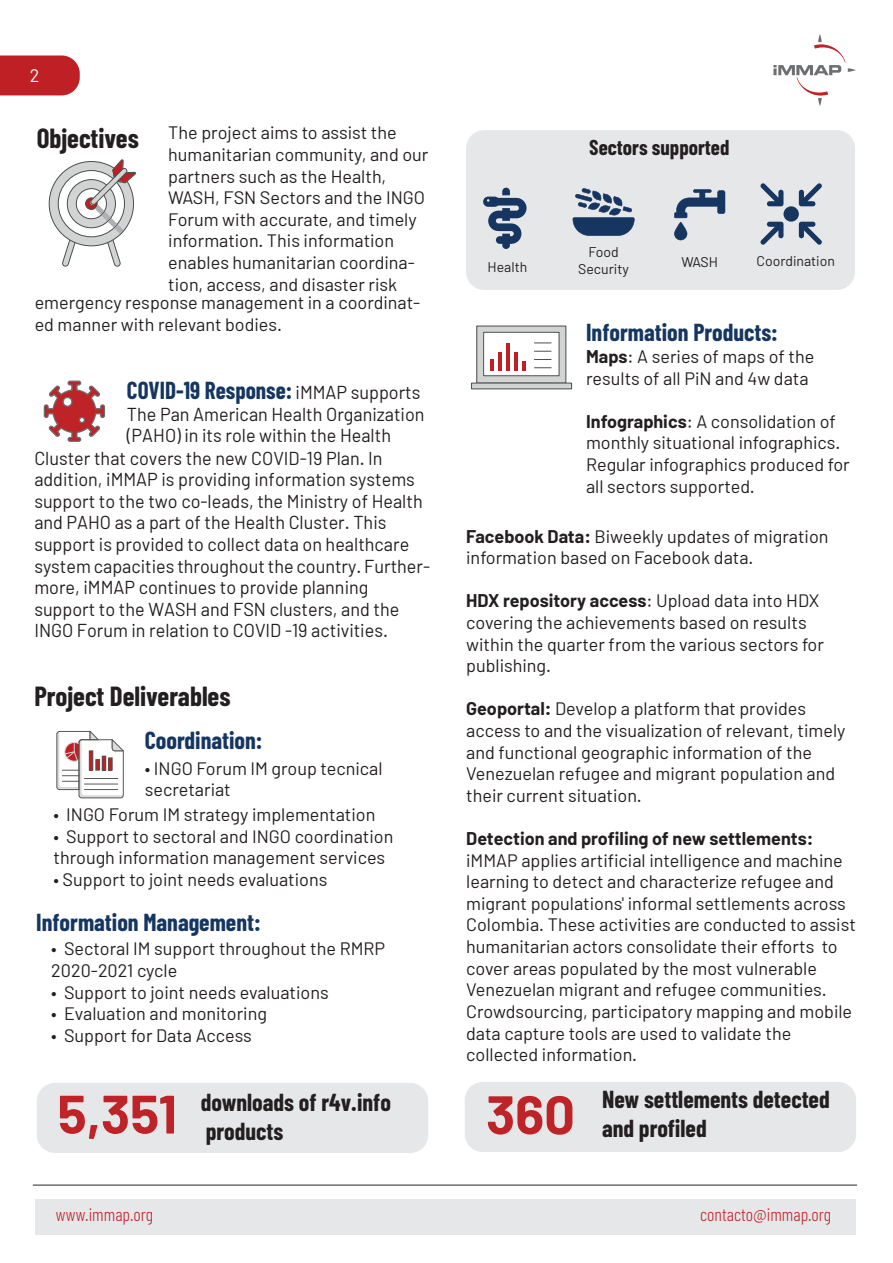
<style>
.page{position:relative;width:893px;height:1263px;background:#fff}
.page>*{position:absolute;margin:0;border:0;box-sizing:border-box;transform-origin:0 0}
.t1{font:700 54px "Barlow";color:#be2327}
.t2{font:700 27px "Barlow Condensed";color:#231f20}
.t3{font:700 24px/28.8px "Barlow Condensed";color:#231f20}
.t4{font:700 24px "Barlow Condensed";color:#153661}
.t5{font:700 24px "Barlow Condensed";color:#153661;scale:.96 1}
.t6{font:700 21px "Barlow Condensed";color:#231f20}
.t7{font:18.75px "Barlow";color:#231f20;scale:.96 1}
.t8{font:18px/21.6px "Barlow";color:#231f20}
.t9{font:700 18px "Barlow";color:#231f20}
.t10{font:300 18px "Barlow Condensed";color:#be2327}
.t11{font:18px "Barlow";color:#fafafa}
.t12{font:14.1px/16.8px "Barlow";color:#231f20;text-align:center}
.s1{font-family:"Barlow";font-weight:400;font-size:18.75px;color:#231f20}
.s2{color:#221e1f}
.s3{font-style:inherit}
.s4{font-weight:700}
</style>
<div class="page">
<hr style="left:33px;top:1184px;width:824px;height:2px;background:#6d6e71">
<svg style="left:773px;top:34px;width:83px;height:72px"></svg>
<div style="left:0;top:56px;width:80px;height:39px;background:#bf2025"></div>
<div style="left:35px;top:1199px;width:821px;height:35px;background:#e6e7e9"></div>
<svg style="left:478px;top:328px;width:86px;height:53px"></svg>
<div style="left:476px;top:326px;width:90px;height:57px;border:1px solid #4b4e50"></div>
<div style="left:471px;top:383px;width:101px;height:6px;background:#d2d4d3"></div>
<div style="left:471px;top:383px;width:101px;height:6px;border:1px solid #4b4e50"></div>
<div style="left:484px;top:332px;width:75px;height:44px;background:#fff"></div>
<div style="left:483px;top:332px;width:76px;height:44px;border:1px solid #4b4e50"></div>
<svg style="left:534px;top:343px;width:17px;height:1px"></svg>
<svg style="left:534px;top:351px;width:17px;height:1px"></svg>
<svg style="left:534px;top:359px;width:17px;height:1px"></svg>
<svg style="left:534px;top:367px;width:17px;height:1px"></svg>
<svg style="left:491px;top:359px;width:3px;height:12px"></svg>
<hr style="left:499px;top:352px;width:3px;height:19px;background:#bf2025">
<hr style="left:507px;top:343px;width:3px;height:28px;background:#bf2025">
<hr style="left:515px;top:352px;width:3px;height:19px;background:#bf2025">
<svg style="left:523px;top:361px;width:3px;height:10px"></svg>
<div style="left:466px;top:130px;width:389px;height:160px;background:#e6e7e9;border-radius:18px"></div>
<div style="left:37px;top:1083px;width:391px;height:70px;background:#e6e7e9;border-radius:18px"></div>
<div style="left:465px;top:1082px;width:391px;height:70px;background:#e6e7e9;border-radius:18px"></div>
<svg style="left:62px;top:235px;width:18px;height:32px"></svg>
<svg style="left:49px;top:162px;width:85px;height:84px"></svg>
<svg style="left:58px;top:171px;width:66px;height:66px"></svg>
<svg style="left:67px;top:180px;width:48px;height:48px"></svg>
<div style="left:76px;top:189px;width:30px;height:30px;background:#fff;border-radius:50%"></div>
<div style="left:76px;top:188px;width:31px;height:31px;border:1px solid #4b4e50;border-radius:50%"></div>
<div style="left:86px;top:198px;width:11px;height:11px;background:#bf2025;border-radius:50%"></div>
<div style="left:85px;top:197px;width:13px;height:13px;border:1px solid #4b4e50;border-radius:50%"></div>
<svg style="left:90px;top:159px;width:46px;height:108px"></svg>
<svg style="left:56px;top:731px;width:68px;height:67px"></svg>
<svg style="left:483px;top:188px;width:44px;height:61px"></svg>
<svg style="left:573px;top:188px;width:62px;height:48px"></svg>
<svg style="left:674px;top:189px;width:51px;height:51px"></svg>
<div style="left:783px;top:206px;width:16px;height:16px;background:#163661;border-radius:50%"></div>
<svg style="left:799px;top:183px;width:23px;height:23px"></svg>
<svg style="left:760px;top:183px;width:23px;height:23px"></svg>
<svg style="left:799px;top:222px;width:23px;height:23px"></svg>
<svg style="left:760px;top:222px;width:23px;height:23px"></svg>
<svg style="left:43px;top:380px;width:63px;height:62px"></svg>
<p class="t11" style="left:30px;top:64px;width:11px">2</p>
<h2 class="t2" style="left:37px;top:121px;width:104px">Objectives</h2>
<p class="t8" style="left:168px;top:122px;width:262px">The project aims to assist the humanitarian community, and our partners such as the Health,<br>WASH, FSN Sectors and the INGO<br>Forum with accurate, and timely information. This information enables humanitarian coordina&shy;tion, access, and disaster risk</p>
<p class="t8" style="left:35px;top:291px;width:387px">emergency response management in a coordinat&shy;ed manner with relevant bodies.</p>
<h3 class="t5" style="left:127px;top:376px;width:307px">COVID-19 Response: <span class="s1">iMMAP supports</span></h3>
<p class="t7" style="left:127px;top:402px;width:311px">The Pan American Health Organization</p>
<p class="t7" style="left:127px;top:424px;width:277px">(PAHO) in its role within the Health</p>
<p class="t7" style="left:34px;top:446px;width:364px">Cluster that covers the new COVID-19 Plan. In</p>
<p class="t7" style="left:34px;top:468px;width:398px">addition, iMMAP is providing information systems</p>
<p class="t7" style="left:34px;top:489px;width:406px">support to the two co-leads, the Ministry of Health</p>
<p class="t7" style="left:34px;top:511px;width:368px">and PAHO as a part of the Health Cluster. This</p>
<p class="t7" style="left:34px;top:533px;width:392px">support is provided to collect data on healthcare</p>
<p class="t7" style="left:34px;top:554px;width:414px">system capacities throughout the country. Further-</p>
<p class="t7" style="left:34px;top:576px;width:349px">more, iMMAP continues to provide planning</p>
<p class="t7" style="left:34px;top:597px;width:382px">support to the WASH <span class="s2">and</span> FSN <span class="s3">c</span>lusters<span class="s3">,</span> and the</p>
<p class="t7" style="left:34px;top:619px;width:370px">INGO Forum in relation to COVID -19 activities.</p>
<h2 class="t2" style="left:34px;top:679px;width:198px">Project Deliverables</h2>
<h3 class="t4" style="left:145px;top:725px;width:119px">Coordination:</h3>
<p class="t8" style="left:145px;top:757px;width:239px">• INGO Forum IM group tecnical secretariat</p>
<p class="t8" style="left:53px;top:803px;width:323px">• INGO Forum IM strategy implementation</p>
<p class="t8" style="left:53px;top:825px;width:341px">• Support to sectoral and INGO coordination through information management services</p>
<p class="t8" style="left:53px;top:868px;width:275px">• Support to joint needs evaluations</p>
<h3 class="t4" style="left:36px;top:908px;width:226px">Information Management:</h3>
<p class="t8" style="left:51px;top:938px;width:335px">• Sectoral IM support throughout the RMRP<br>2020-2021 cycle</p>
<p class="t8" style="left:51px;top:981px;width:279px">• Support to joint needs evaluations</p>
<p class="t8" style="left:51px;top:1002px;width:217px">• Evaluation and monitoring</p>
<p class="t8" style="left:51px;top:1024px;width:202px">• Support for Data Access</p>
<h1 class="t1" style="left:58px;top:1080px;width:121px">5,351</h1>
<h3 class="t3" style="left:201px;top:1087px;width:192px">downloads of r4v.info</h3>
<h3 class="t3" style="left:206px;top:1116px;width:79px">products</h3>
<p class="t12" style="left:488px;top:258px;width:41px">Health</p>
<p class="t6" style="left:589px;top:134px;width:142px">Sectors supported</p>
<p class="t12" style="left:578px;top:243px;width:52px">Food<br>Security</p>
<p class="t12" style="left:681px;top:253px;width:38px">WASH</p>
<p class="t12" style="left:757px;top:252px;width:80px">Coordination</p>
<h3 class="t4" style="left:586px;top:318px;width:193px">Information Products:</h3>
<p class="t8" style="left:586px;top:345px;width:230px"><span class="s4">Maps</span>: A series of maps of the results of all PiN and 4w data</p>
<p class="t8" style="left:586px;top:410px;width:265px"><span class="s4">Infographics</span>: A consolidation of monthly situational infographics.<br>Regular infographics produced for all sectors supported.</p>
<p class="t8" style="left:466px;top:525px;width:364px"><span class="s4">Facebook Data:</span> Biweekly updates of migration information based on Facebook data.</p>
<p class="t8" style="left:466px;top:590px;width:359px"><span class="s4">HDX repository access</span>: Upload data into HDX covering the achievements based on results within the quarter from the various sectors for publishing.</p>
<p class="t8" style="left:466px;top:698px;width:381px"><span class="s4">Geoportal:</span> Develop a platform that provides access to and the visualization of relevant, timely and functional geographic information of the Venezuelan refugee and migrant population and their current situation.</p>
<p class="t9" style="left:466px;top:827px;width:349px">Detection and profiling of new settlements:</p>
<p class="t8" style="left:466px;top:849px;width:391px">iMMAP applies artificial intelligence and machine learning to detect and characterize refugee and migrant populations' informal settlements across Colombia. These activities are conducted to assist humanitarian actors consolidate their efforts to cover areas populated by the most vulnerable Venezuelan migrant and refugee communities.<br>Crowdsourcing, participatory mapping and mobile data capture tools are used to validate the collected information.</p>
<h1 class="t1" style="left:486px;top:1081px;width:90px">360</h1>
<h3 class="t3" style="left:602px;top:1084px;width:229px">New settlements detected and profiled</h3>
<p class="t10" style="left:56px;top:1203px;width:99px">www.immap.org</p>
<p class="t10" style="left:700px;top:1203px;width:133px">contacto@immap.org</p>
</div>
